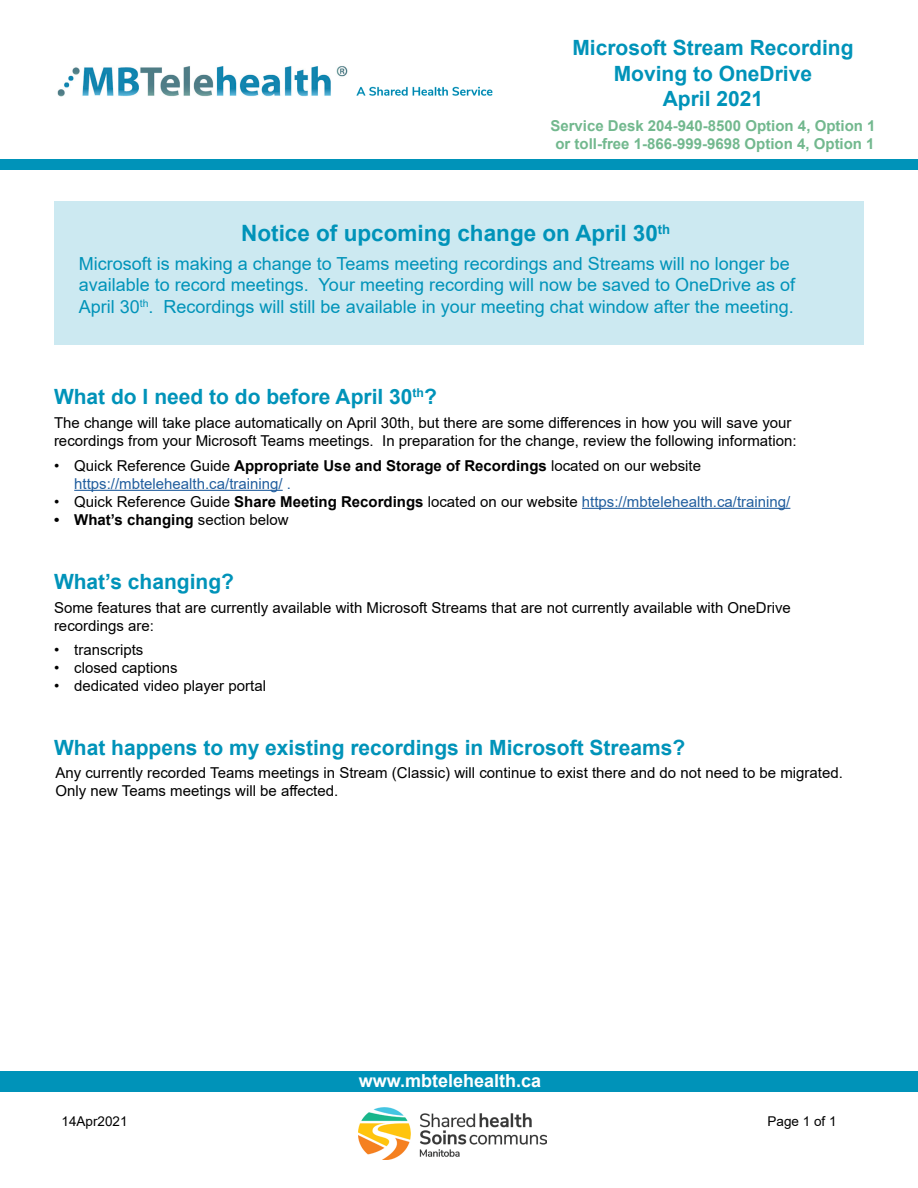
<style>
.page{position:relative;width:918px;height:1188px;background:#fff}
.page>*{position:absolute;margin:0;border:0;box-sizing:border-box;transform-origin:0 0}
.t1{font:700 22.5px "Arial";color:#0093b9}
.t2{font:700 21px/25.2px "Arial";color:#0093b9;text-align:center}
.t3{font:18px/21.6px "Arial";color:#0093b9}
.t4{font:700 18px "Arial";color:#fff}
.Text{font:15px/18px "Arial";color:#000}
.t5{font:700 15px/18px "Arial";color:#72b88e;text-align:center}
.t6{font:15px "Arial";color:#215e9e}
.t7{font:700 15px "Arial";color:#000}
.t8{font:13.5px "Arial";color:#000}
.s1{font-weight:700}
.s2{color:#215e9e}
.s3{font-weight:400}
</style>
<div class="page">
<div style="left:0;top:159px;width:918px;height:11px;background:#0093b9"></div>
<div style="left:0;top:1071px;width:918px;height:21px;background:#0093b9"></div>
<img style="left:359px;top:1107px;width:187px;height:53px">
<img style="left:57px;top:66px;width:436px;height:31px">
<div style="left:54px;top:201px;width:810px;height:144px;background:#cce9f1"></div>
<hr style="left:74px;top:490px;width:209px;height:1px;background:#215e9e">
<hr style="left:582px;top:508px;width:208px;height:1px;background:#215e9e">
<h2 class="t2" style="left:572px;top:36px;width:283px">Microsoft Stream Recording<br>Moving to OneDrive<br>April 2021</h2>
<p class="t5" style="left:550px;top:117px;width:327px">Service Desk 204-940-8500 Option 4, Option 1 or toll-free 1-866-999-9698 Option 4, Option 1</p>
<p class="t1" style="left:241px;top:217px;width:431px">Notice of upcoming change on April 30<sup>th</sup></p>
<p class="t3" style="left:79px;top:252px;width:718px">Microsoft is making a change to Teams meeting recordings and Streams will no longer be available to record meetings. Your meeting recording will now be saved to OneDrive as of<br>April 30<sup>th</sup>. Recordings will still be available in your meeting chat window after the meeting.</p>
<p class="t2" style="left:54px;top:384px;width:384px">What do I need to do before April 30<sup>th</sup>?</p>
<p class="Text" style="left:54px;top:414px;width:744px">The change will take place automatically on April 30th, but there are some differences in how you will save your recordings from your Microsoft Teams meetings. In preparation for the change, review the following information:</p>
<p class="Text" style="left:54px;top:456px;width:649px">• Quick Reference Guide <span class="s1">Appropriate Use and Storage of Recordings</span> located on our website</p>
<p class="t6" style="left:74px;top:473px;width:218px">https://mbtelehealth.ca/training/ .</p>
<p class="Text" style="left:54px;top:492px;width:738px">• Quick Reference Guide <span class="s1">Share Meeting Recordings</span> located on our website <span class="s2">https://mbtelehealth.ca/training/</span></p>
<p class="t7" style="left:54px;top:509px;width:236px">• What’s changing <span class="s3">section below</span></p>
<p class="t2" style="left:54px;top:569px;width:182px">What’s changing?</p>
<p class="Text" style="left:54px;top:598px;width:738px">Some features that are currently available with Microsoft Streams that are not currently available with OneDrive recordings are:</p>
<p class="Text" style="left:54px;top:641px;width:91px">• transcripts</p>
<p class="Text" style="left:54px;top:659px;width:125px">• closed captions</p>
<p class="Text" style="left:54px;top:677px;width:214px">• dedicated video player portal</p>
<p class="t2" style="left:54px;top:735px;width:633px">What happens to my existing recordings in Microsoft Streams?</p>
<p class="Text" style="left:55px;top:764px;width:789px">Any currently recorded Teams meetings in Stream (Classic) will continue to exist there and do not need to be migrated.<br>Only new Teams meetings will be affected.</p>
<p class="t4" style="left:359px;top:1068px;width:184px">www.mbtelehealth.ca</p>
<p class="t8" style="left:62px;top:1112px;width:68px">14Apr2021</p>
<p class="t8" style="left:767px;top:1112px;width:71px">Page 1 of 1</p>
</div>
